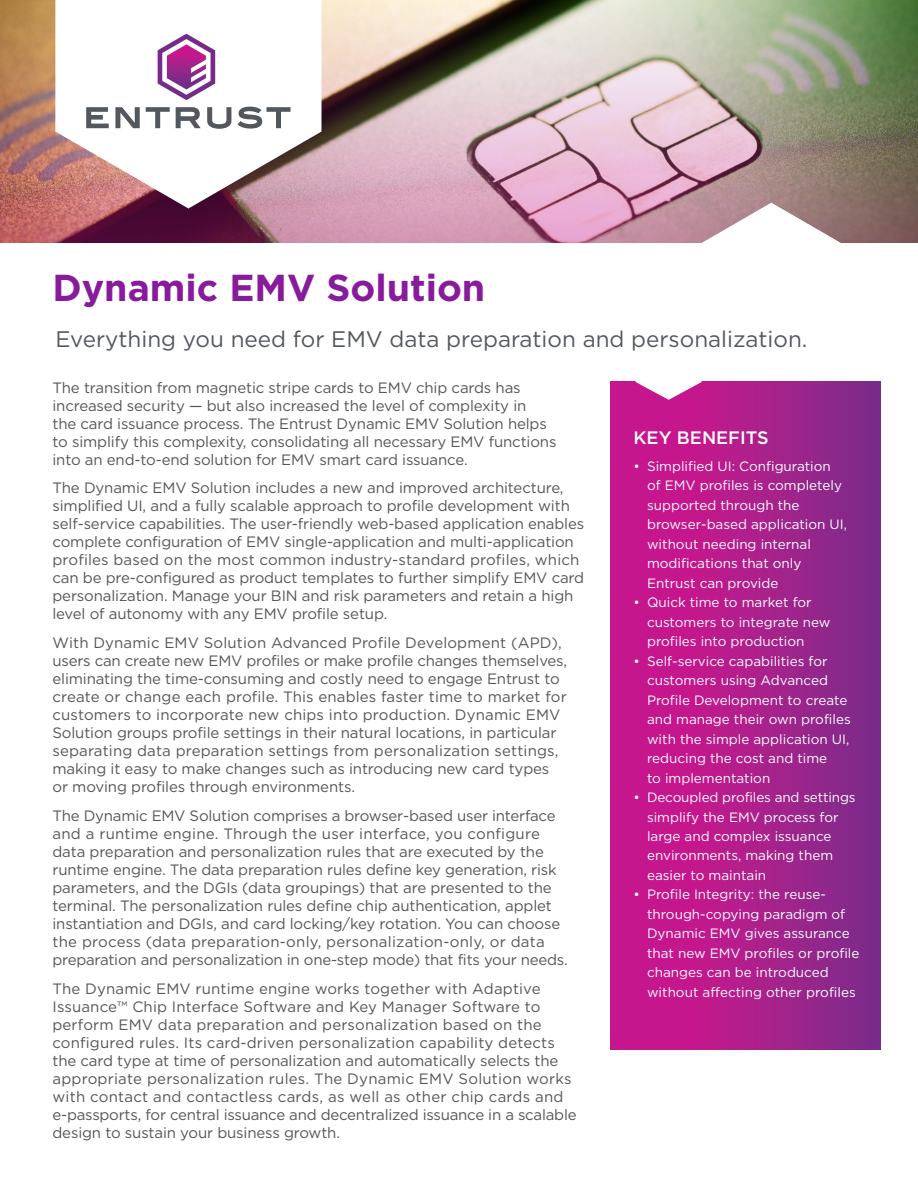
<style>
.page{position:relative;width:918px;height:1188px;background:#fff}
.page>*{position:absolute;margin:0;border:0;box-sizing:border-box;transform-origin:0 0}
.t1{font:700 37.5px "Gotham";color:#881b9c}
.t2{font:22.5px "Gotham";color:#53585f}
.t3{font:500 18px "Gotham";color:#fff}
.t4{font:15px/18px "Gotham";letter-spacing:-.01em;color:#55565a}
.t5{font:15px/18px "Gotham";letter-spacing:.01em;color:#55565a}
.t6{font:13.5px/19.5px "Gotham";color:#fff}
</style>
<div class="page">
<svg style="left:610px;top:382px;width:270px;height:668px;background:#ab1e8b"></svg>
<img style="left:0;top:0;width:918px;height:243px">
<svg style="left:636px;top:203px;width:206px;height:197px"></svg>
<svg style="left:55px;top:0;width:267px;height:209px"></svg>
<svg style="left:86px;top:107px;width:23px;height:21px"></svg>
<svg style="left:115px;top:107px;width:25px;height:21px"></svg>
<svg style="left:146px;top:107px;width:24px;height:21px"></svg>
<svg style="left:176px;top:107px;width:25px;height:21px"></svg>
<svg style="left:207px;top:107px;width:24px;height:22px"></svg>
<svg style="left:238px;top:106px;width:53px;height:23px"></svg>
<svg style="left:158px;top:34px;width:57px;height:66px"></svg>
<h1 class="t1" style="left:52px;top:266px;width:434px">Dynamic EMV Solution</h1>
<h2 class="t2" style="left:55px;top:326px;width:754px">Everything you need for EMV data preparation and personalization.</h2>
<p class="t4" style="left:52px;top:378px;width:505px">The transition from magnetic stripe cards to EMV chip cards has increased security — but also increased the level of complexity in<br>the card issuance process. The Entrust Dynamic EMV Solution helps to simplify this complexity, consolidating all necessary EMV functions into an end-to-end solution for EMV smart card issuance.</p>
<p class="t4" style="left:52px;top:479px;width:533px">The Dynamic EMV Solution includes a new and improved architecture, simplified UI, and a fully scalable approach to profile development with self-service capabilities. The user-friendly web-based application enables complete configuration of EMV single-application and multi-application profiles based on the most common industry-standard profiles, which can be pre-configured as product templates to further simplify EMV card personalization. Manage your BIN and risk parameters and retain a high level of autonomy with any EMV profile setup.</p>
<p class="t4" style="left:52px;top:634px;width:516px">With Dynamic EMV Solution Advanced Profile Development (APD), users can create new EMV profiles or make profile changes themselves, eliminating the time-consuming and costly need to engage Entrust to create or change each profile. This enables faster time to market for customers to incorporate new chips into production. Dynamic EMV Solution groups profile settings in their natural locations, in particular separating data preparation settings from personalization settings, making it easy to make changes such as introducing new card types or moving profiles through environments.</p>
<p class="t4" style="left:52px;top:806px;width:517px">The Dynamic EMV Solution comprises a browser-based user interface and a runtime engine. Through the user interface, you configure data preparation and personalization rules that are executed by the runtime engine. The data preparation rules define key generation, risk parameters, and the DGIs (data groupings) that are presented to the terminal. The personalization rules define chip authentication, applet instantiation and DGIs, and card locking/key rotation. You can choose the process (data preparation-only, personalization-only, or data preparation and personalization in one-step mode) that fits your needs.</p>
<p class="t5" style="left:52px;top:979px;width:526px">The Dynamic EMV runtime engine works together with Adaptive Issuance™ Chip Interface Software and Key Manager Software to perform EMV data preparation and personalization based on the configured rules. Its card-driven personalization capability detects the card type at time of personalization and automatically selects the appropriate personalization rules. The Dynamic EMV Solution works with contact and contactless cards, as well as other chip cards and e-passports, for central issuance and decentralized issuance in a scalable design to sustain your business growth.</p>
<p class="t3" style="left:634px;top:426px;width:137px">KEY BENEFITS</p>
<p class="t6" style="left:647px;top:456px;width:202px;text-indent:-14px">• Simplified UI: Configuration of EMV profiles is completely supported through the browser-based application UI, without needing internal modifications that only<br>Entrust can provide</p>
<p class="t6" style="left:647px;top:592px;width:185px;text-indent:-14px">• Quick time to market for customers to integrate new profiles into production</p>
<p class="t6" style="left:647px;top:651px;width:205px;text-indent:-14px">• Self-service capabilities for customers using Advanced<br>Profile Development to create and manage their own profiles with the simple application UI, reducing the cost and time<br>to implementation</p>
<p class="t6" style="left:647px;top:787px;width:210px;text-indent:-14px">• Decoupled profiles and settings simplify the EMV process for large and complex issuance environments, making them easier to maintain</p>
<p class="t6" style="left:647px;top:885px;width:214px;text-indent:-14px">• Profile Integrity: the reuse&shy;through-copying paradigm of<br>Dynamic EMV gives assurance that new EMV profiles or profile changes can be introduced without affecting other profiles</p>
</div>
